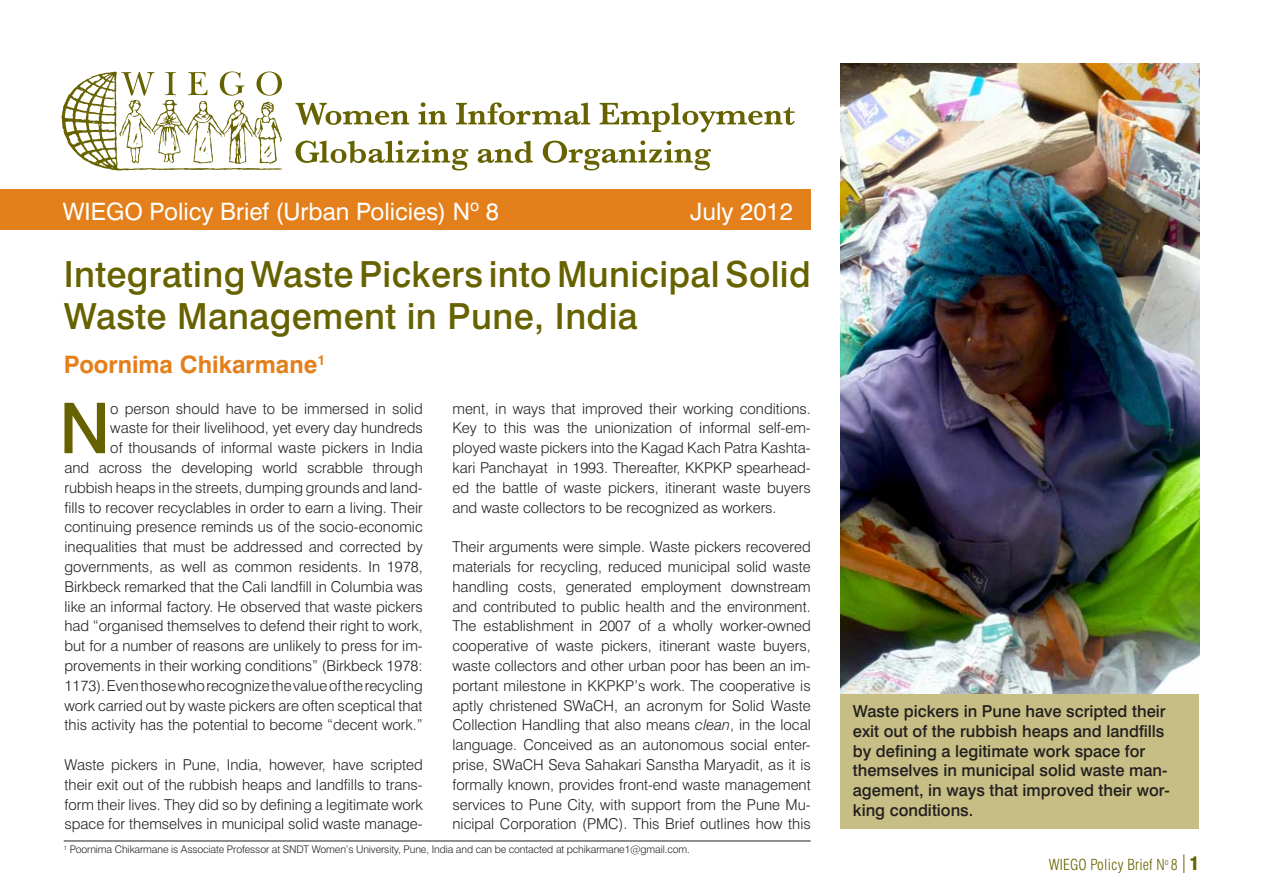
<style>
.page{position:relative;width:1263px;height:893px;background:#fff}
.page>*{position:absolute;margin:0;border:0;box-sizing:border-box;transform-origin:0 0}
.t1{font:500 70.05px "Swiss 721 BT";color:#676200}
.t2{font:500 36px/42px "Swiss 721 BT";letter-spacing:.01em;color:#676200}
.t3{font:24px "Swiss 721 BT";color:#fff}
.t4{font:700 24px "Swiss 721 BT";color:#e4801b}
.t5{font:500 16.5px/19.8px "Swiss 721 BT";color:#231f20}
.t6{font:300 15px/19.8px "Swiss 721 BT";color:#231f20;text-align:justify}
.t7{font:300 condensed 15px "Swiss 721 BT";letter-spacing:.01em;color:#676200}
.t8{font:300 10.5px "Swiss 721 BT";letter-spacing:-.01em;color:#231f20}
.s1{font-style:italic}
.s2{font-size:24.75px}
.s3{font-weight:900;font-size:18px}
</style>
<div class="page">
<div style="left:0;top:190px;width:811px;height:40px;background:#e4801b"></div>
<svg style="left:296px;top:103px;width:113px;height:22px"></svg>
<svg style="left:418px;top:102px;width:29px;height:22px"></svg>
<svg style="left:456px;top:103px;width:134px;height:22px"></svg>
<svg style="left:600px;top:103px;width:195px;height:29px"></svg>
<svg style="left:296px;top:140px;width:172px;height:30px"></svg>
<svg style="left:478px;top:141px;width:55px;height:22px"></svg>
<svg style="left:543px;top:140px;width:168px;height:30px"></svg>
<svg style="left:61px;top:71px;width:221px;height:99px"></svg>
<div style="left:840px;top:691px;width:359px;height:138px;background:#c6be84"></div>
<img style="left:840px;top:64px;width:360px;height:629px">
<hr style="left:64px;top:841px;width:747px;height:1px;background:#231f20">
<h3 class="t3" style="left:63px;top:197px;width:438px">WIEGO Policy Brief (Urban Policies) N<sup>o</sup> 8</h3>
<h3 class="t3" style="left:690px;top:197px;width:104px">July 2012</h3>
<h2 class="t2" style="left:64px;top:253px;width:748px">Integrating Waste Pickers into Municipal Solid<br>Waste Management in Pune, India</h2>
<h3 class="t4" style="left:64px;top:350px;width:263px">Poornima Chikarmane<sup>1</sup></h3>
<h1 class="t1" style="left:59px;top:386px;width:53px">N</h1>
<p class="t6" style="left:64px;top:398px;width:360px;text-align:right">o person should have to be immersed in solid<br>waste for their livelihood, yet every day hundreds<br>of thousands of informal waste pickers in India<br>and across the developing world scrabble through rubbish heaps in the streets, dumping grounds and land&shy;fills to recover recyclables in order to earn a living. Their continuing presence reminds us of the socio-economic inequalities that must be addressed and corrected by governments, as well as common residents. In 1978, Birkbeck remarked that the Cali landfill in Columbia was like an informal factory. He observed that waste pickers had “organised themselves to defend their right to work, but for a number of reasons are unlikely to press for im&shy;provements in their working conditions” (Birkbeck 1978:<br>1173). Even those who recognize the value of the recycling work carried out by waste pickers are often sceptical that this activity has the potential to become “decent work.”</p>
<p class="t6" style="left:64px;top:755px;width:360px">Waste pickers in Pune, India, however, have scripted their exit out of the rubbish heaps and landfills to trans&shy;form their lives. They did so by defining a legitimate work space for themselves in municipal solid waste manage-</p>
<p class="t6" style="left:452px;top:398px;width:360px">ment, in ways that improved their working conditions.<br>Key to this was the unionization of informal self-em&shy;ployed waste pickers into the Kagad Kach Patra Kashta&shy;kari Panchayat in 1993. Thereafter, KKPKP spearhead&shy;ed the battle of waste pickers, itinerant waste buyers and waste collectors to be recognized as workers.</p>
<p class="t6" style="left:452px;top:537px;width:360px">Their arguments were simple. Waste pickers recovered materials for recycling, reduced municipal solid waste handling costs, generated employment downstream and contributed to public health and the environment.<br>The establishment in 2007 of a wholly worker-owned cooperative of waste pickers, itinerant waste buyers, waste collectors and other urban poor has been an im&shy;portant milestone in KKPKP’s work. The cooperative is aptly christened SWaCH, an acronym for Solid Waste Collection Handling that also means <span class="s1">clean</span>, in the local language. Conceived as an autonomous social enter&shy;prise, SWaCH Seva Sahakari Sanstha Maryadit, as it is formally known, provides front-end waste management services to Pune City, with support from the Pune Mu&shy;nicipal Corporation (PMC). This Brief outlines how this</p>
<p class="t8" style="left:64px;top:843px;width:628px"><sup>1</sup> Poornima Chikarmane is Associate Professor at SNDT Women’s University, Pune, India and can be contacted at pchikarmane1@gmail.com.</p>
<p class="t5" style="left:853px;top:701px;width:318px">Waste pickers in Pune have scripted their exit out of the rubbish heaps and landfills by defining a legitimate work space for themselves in municipal solid waste man&shy;agement, in ways that improved their wor&shy;king conditions.</p>
<p class="t7" style="left:1049px;top:856px;width:152px">WIEGO Policy Brief N<sup>o</sup> 8 <span class="s2">I</span> <span class="s3">1</span></p>
</div>
